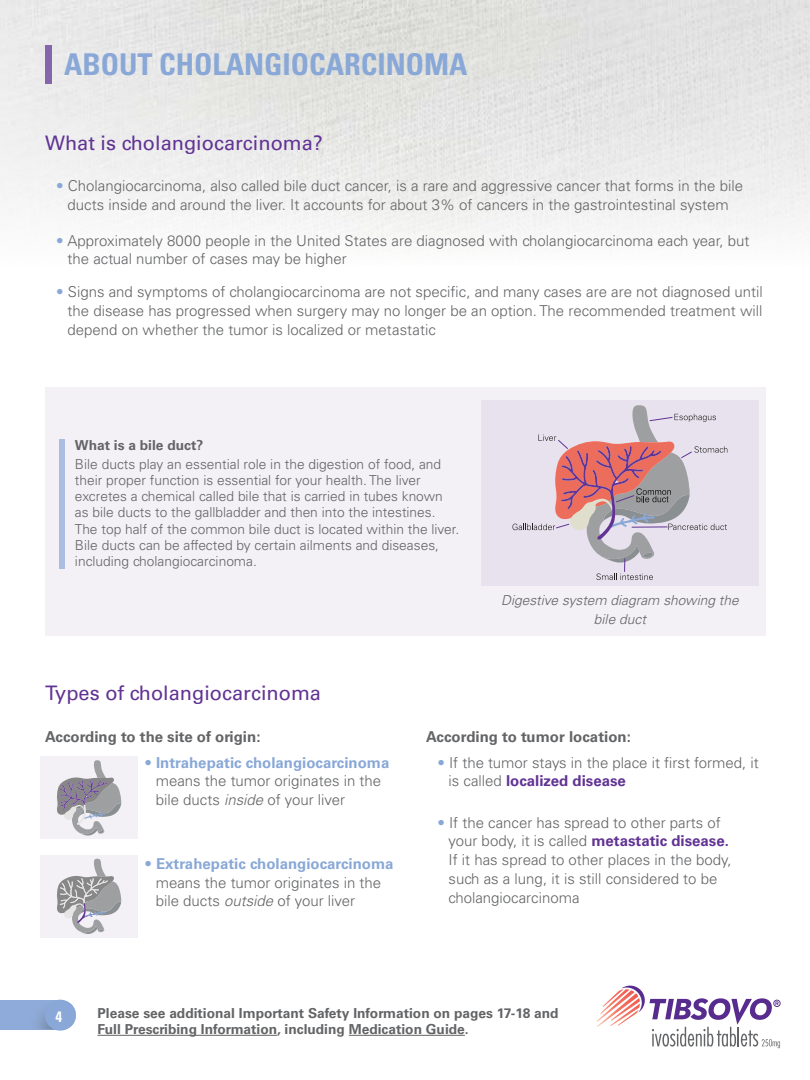
<style>
.page{position:relative;width:810px;height:1080px;background:#fff}
.page>*{position:absolute;margin:0;border:0;box-sizing:border-box;transform-origin:0 0}
.t1{font:700 condensed 30px "Univers LT Std";color:#89a8d7}
.t2{font:20px "Univers LT Std";color:#613393}
.t3{font:300 15px/18.8px "Univers LT Std";color:#636466}
.t4{font:700 15px "Univers LT Std";color:#636466}
.t5{font:700 condensed 15px "Univers LT Std";color:#fff}
.t6{font:300 13.75px/16.2px "Univers LT Std";color:#636466}
.t7{font:700 13.75px/16.2px "Univers LT Std";color:#636466}
.t8{font:italic 300 13.75px/18.8px "Univers LT Std";color:#636466;text-align:center}
.s1{color:#89a8d7}
.s2{font-weight:700;color:#613393}
.s3{font-weight:700;color:#89a8d7}
.s4{font-style:italic}
</style>
<div class="page">
<hr style="left:98px;top:1035px;width:179px;height:1px;background:#636466">
<hr style="left:349px;top:1035px;width:116px;height:1px;background:#636466">
<svg style="left:597px;top:986px;width:184px;height:62px"></svg>
<svg style="left:43px;top:999px;width:33px;height:32px"></svg>
<img style="left:0;top:0;width:810px;height:245px">
<div style="left:45px;top:387px;width:721px;height:249px;background:#f3f0f6"></div>
<div style="left:45px;top:45px;width:7px;height:39px;background:#8566ac"></div>
<div style="left:59px;top:440px;width:6px;height:129px;background:#aabee2"></div>
<div style="left:481px;top:400px;width:278px;height:185px;background:#e8e2ee"></div>
<div style="left:40px;top:757px;width:98px;height:82px;background:#f3f0f6"></div>
<div style="left:40px;top:855px;width:98px;height:83px;background:#f3f0f6"></div>
<svg style="left:512px;top:405px;width:215px;height:175px"></svg>
<svg style="left:57px;top:760px;width:64px;height:76px"></svg>
<svg style="left:57px;top:859px;width:64px;height:75px"></svg>
<h1 class="t1" style="left:64px;top:46px;width:405px">ABOUT CHOLANGIOCARCINOMA</h1>
<h2 class="t2" style="left:45px;top:131px;width:279px">What is cholangiocarcinoma?</h2>
<p class="t3" style="left:56px;top:176px;width:688px;text-align:center"><span class="s1">•</span> Cholangiocarcinoma, also called bile duct cancer, is a rare and aggressive cancer that forms in the bile ducts inside and around the liver. It accounts for about 3% of cancers in the gastrointestinal system</p>
<p class="t3" style="left:68px;top:231px;width:684px;text-indent:-11px"><span class="s1">•</span> Approximately 8000 people in the United States are diagnosed with cholangiocarcinoma each year, but the actual number of cases may be higher</p>
<p class="t3" style="left:68px;top:283px;width:697px;text-align:justify;text-indent:-11px"><span class="s1">•</span> Signs and symptoms of cholangiocarcinoma are not specific, and many cases are are not diagnosed until the disease has progressed when surgery may no longer be an option. The recommended treatment will depend on whether the tumor is localized or metastatic</p>
<p class="t7" style="left:75px;top:437px;width:130px">What is a bile duct?</p>
<p class="t6" style="left:75px;top:456px;width:386px">Bile ducts play an essential role in the digestion of food, and their proper function is essential for your health. The liver excretes a chemical called bile that is carried in tubes known as bile ducts to the gallbladder and then into the intestines.<br>The top half of the common bile duct is located within the liver.<br>Bile ducts can be affected by certain ailments and diseases, including cholangiocarcinoma.</p>
<h2 class="t2" style="left:45px;top:681px;width:278px">Types of cholangiocarcinoma</h2>
<p class="t8" style="left:501px;top:591px;width:239px">Digestive system diagram showing the bile duct</p>
<p class="t4" style="left:45px;top:728px;width:217px">According to the site of origin:</p>
<p class="t4" style="left:426px;top:728px;width:206px">According to tumor location:</p>
<p class="t3" style="left:449px;top:753px;width:312px;text-indent:-11px"><span class="s1">•</span> If the tumor stays in the place it first formed, it is called <span class="s2">localized disease</span></p>
<p class="t3" style="left:449px;top:813px;width:285px;text-indent:-11px"><span class="s1">•</span> If the cancer has spread to other parts of your body, it is called <span class="s2">metastatic disease.<br></span>If it has spread to other places in the body, such as a lung, it is still considered to be cholangiocarcinoma</p>
<p class="t3" style="left:156px;top:753px;width:235px;text-indent:-11px"><span class="s1">•</span> <span class="s3">Intrahepatic cholangiocarcinoma </span>means the tumor originates in the bile ducts <span class="s4">inside</span> of your liver</p>
<p class="t3" style="left:156px;top:854px;width:239px;text-indent:-11px"><span class="s1">•</span> <span class="s3">Extrahepatic cholangiocarcinoma </span>means the tumor originates in the bile ducts <span class="s4">outside</span> of your liver</p>
<p class="t5" style="left:56px;top:1007px;width:8px">4</p>
<p class="t7" style="left:98px;top:1005px;width:463px">Please see additional Important Safety Information on pages 17-18 and<br>Full Prescribing Information, including Medication Guide.</p>
</div>
